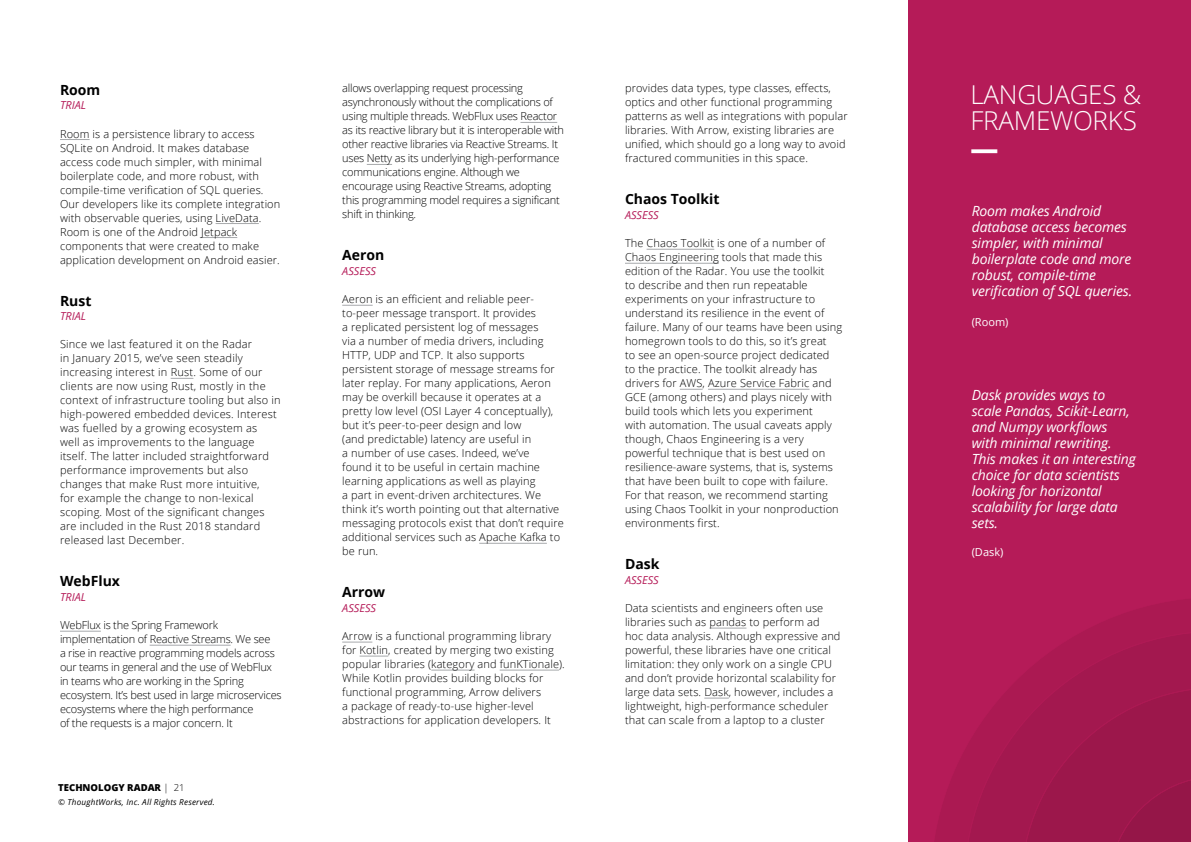
<style>
.page{position:relative;width:1191px;height:842px;background:#fff}
.page>*{position:absolute;margin:0;border:0;box-sizing:border-box;transform-origin:0 0}
.t1{font:800 28px "Open Sans";color:#fff}
.t2{font:300 26px/26px "Open Sans";letter-spacing:-.01em;color:#fff}
.t3{font:italic 14px/16px "Open Sans";letter-spacing:-.01em;color:#fff}
.t4{font:700 14px "Open Sans";color:#000}
.t5{font:300 11px/14px "Open Sans";letter-spacing:.01em;color:#000}
.t6{font:300 11px/14px "Open Sans";letter-spacing:-.02em;color:#000}
.t7{font:italic 11px "Open Sans";color:#b51b58}
.t8{font:11px "Open Sans";color:#fff}
.t9{font:800 9.5px "Open Sans";color:#000}
.t10{font:italic 8.2px "Open Sans";letter-spacing:.025em;color:#000}
.s1{font-weight:300}
</style>
<div class="page">
<div style="left:908px;top:0;width:283px;height:842px;background:#b51b58"></div>
<hr style="left:60px;top:139px;width:30px;height:1px;background:#a7a9ac">
<hr style="left:216px;top:223px;width:43px;height:1px;background:#a7a9ac">
<hr style="left:201px;top:237px;width:36px;height:1px;background:#a7a9ac">
<svg style="left:171px;top:378px;width:22px;height:1px"></svg>
<hr style="left:60px;top:631px;width:41px;height:1px;background:#a7a9ac">
<hr style="left:150px;top:645px;width:81px;height:1px;background:#a7a9ac">
<hr style="left:520px;top:122px;width:37px;height:1px;background:#a7a9ac">
<svg style="left:367px;top:164px;width:25px;height:1px"></svg>
<hr style="left:342px;top:305px;width:31px;height:1px;background:#a7a9ac">
<hr style="left:479px;top:543px;width:68px;height:1px;background:#a7a9ac">
<hr style="left:342px;top:642px;width:30px;height:1px;background:#a7a9ac">
<svg style="left:359px;top:656px;width:29px;height:1px"></svg>
<hr style="left:431px;top:670px;width:43px;height:1px;background:#a7a9ac">
<hr style="left:500px;top:670px;width:59px;height:1px;background:#a7a9ac">
<hr style="left:646px;top:249px;width:68px;height:1px;background:#a7a9ac">
<hr style="left:625px;top:263px;width:94px;height:1px;background:#a7a9ac">
<svg style="left:680px;top:389px;width:22px;height:1px"></svg>
<hr style="left:708px;top:389px;width:101px;height:1px;background:#a7a9ac">
<hr style="left:709px;top:628px;width:37px;height:1px;background:#a7a9ac">
<svg style="left:704px;top:698px;width:25px;height:1px"></svg>
<svg style="left:969px;top:633px;width:222px;height:209px;fill:#ab1952"></svg>
<div style="left:1021px;top:687px;width:170px;height:155px;background:#9c174b"></div>
<p class="t4" style="left:60px;top:80px;width:42px">Room</p>
<p class="t7" style="left:60px;top:98px;width:28px">TRIAL</p>
<p class="t5" style="left:60px;top:126px;width:222px">Room is a persistence library to access SQLite on Android. It makes database access code much simpler, with minimal boilerplate code, and more robust, with compile-time verification of SQL queries.<br>Our developers like its complete integration with observable queries, using LiveData.<br>Room is one of the Android Jetpack components that were created to make application development on Android easier.</p>
<p class="t4" style="left:60px;top:291px;width:33px">Rust</p>
<p class="t7" style="left:60px;top:308px;width:28px">TRIAL</p>
<p class="t5" style="left:60px;top:337px;width:222px">Since we last featured it on the Radar<br>in January 2015, we’ve seen steadily increasing interest in Rust. Some of our clients are now using Rust, mostly in the context of infrastructure tooling but also in high-powered embedded devices. Interest was fuelled by a growing ecosystem as<br>well as improvements to the language itself. The latter included straightforward performance improvements but also changes that make Rust more intuitive,<br>for example the change to non-lexical scoping. Most of the significant changes are included in the Rust 2018 standard released last December.</p>
<p class="t4" style="left:60px;top:571px;width:61px">WebFlux</p>
<p class="t7" style="left:60px;top:589px;width:28px">TRIAL</p>
<p class="t6" style="left:60px;top:618px;width:223px">WebFlux is the Spring Framework implementation of Reactive Streams. We see<br>a rise in reactive programming models across our teams in general and the use of WebFlux in teams who are working in the Spring ecosystem. It’s best used in large microservices ecosystems where the high performance<br>of the requests is a major concern. It</p>
<p class="t9" style="left:58px;top:780px;width:128px">TECHNOLOGY RADAR <span class="s1">| 21</span></p>
<p class="t10" style="left:58px;top:797px;width:158px">© ThoughtWorks, Inc. All Rights Reserved.</p>
<p class="t6" style="left:342px;top:81px;width:223px">allows overlapping request processing asynchronously without the complications of using multiple threads. WebFlux uses Reactor as its reactive library but it is interoperable with other reactive libraries via Reactive Streams. It uses Netty as its underlying high-performance communications engine. Although we encourage using Reactive Streams, adopting this programming model requires a significant shift in thinking.</p>
<p class="t4" style="left:342px;top:245px;width:44px">Aeron</p>
<p class="t7" style="left:342px;top:263px;width:35px">ASSESS</p>
<p class="t5" style="left:342px;top:292px;width:223px">Aeron is an efficient and reliable peer&shy;to-peer message transport. It provides<br>a replicated persistent log of messages<br>via a number of media drivers, including HTTP, UDP and TCP. It also supports persistent storage of message streams for later replay. For many applications, Aeron may be overkill because it operates at a pretty low level (OSI Layer 4 conceptually), but it’s peer-to-peer design and low<br>(and predictable) latency are useful in<br>a number of use cases. Indeed, we’ve<br>found it to be useful in certain machine learning applications as well as playing<br>a part in event-driven architectures. We think it’s worth pointing out that alternative messaging protocols exist that don’t require additional services such as Apache Kafka to be run.</p>
<p class="t4" style="left:342px;top:582px;width:45px">Arrow</p>
<p class="t7" style="left:342px;top:600px;width:35px">ASSESS</p>
<p class="t5" style="left:342px;top:629px;width:224px">Arrow is a functional programming library for Kotlin, created by merging two existing popular libraries (kategory and funKTionale).<br>While Kotlin provides building blocks for functional programming, Arrow delivers<br>a package of ready-to-use higher-level abstractions for application developers. It</p>
<p class="t5" style="left:625px;top:81px;width:224px">provides data types, type classes, effects, optics and other functional programming patterns as well as integrations with popular libraries. With Arrow, existing libraries are unified, which should go a long way to avoid fractured communities in this space.</p>
<p class="t4" style="left:625px;top:189px;width:96px">Chaos Toolkit</p>
<p class="t7" style="left:625px;top:207px;width:35px">ASSESS</p>
<p class="t5" style="left:625px;top:236px;width:219px">The Chaos Toolkit is one of a number of Chaos Engineering tools that made this edition of the Radar. You use the toolkit<br>to describe and then run repeatable experiments on your infrastructure to understand its resilience in the event of failure. Many of our teams have been using homegrown tools to do this, so it’s great<br>to see an open-source project dedicated to the practice. The toolkit already has drivers for AWS, Azure Service Fabric and GCE (among others) and plays nicely with build tools which lets you experiment<br>with automation. The usual caveats apply though, Chaos Engineering is a very powerful technique that is best used on resilience-aware systems, that is, systems that have been built to cope with failure.<br>For that reason, we recommend starting using Chaos Toolkit in your nonproduction environments first.</p>
<p class="t4" style="left:625px;top:554px;width:36px">Dask</p>
<p class="t7" style="left:625px;top:572px;width:35px">ASSESS</p>
<p class="t5" style="left:625px;top:601px;width:217px">Data scientists and engineers often use libraries such as pandas to perform ad hoc data analysis. Although expressive and powerful, these libraries have one critical limitation: they only work on a single CPU and don’t provide horizontal scalability for large data sets. Dask, however, includes a lightweight, high-performance scheduler that can scale from a laptop to a cluster</p>
<h2 class="t2" style="left:970px;top:81px;width:172px">LANGUAGES &amp;<br>FRAMEWORKS</h2>
<h1 class="t1" style="left:970px;top:127px;width:29px">—</h1>
<p class="t3" style="left:971px;top:203px;width:162px">Room makes Android database access becomes simpler, with minimal boilerplate code and more robust, compile-time verification of SQL queries.</p>
<p class="t8" style="left:971px;top:314px;width:38px">(Room)</p>
<p class="t3" style="left:971px;top:387px;width:165px">Dask provides ways to scale Pandas, Scikit-Learn, and Numpy workflows with minimal rewriting.<br>This makes it an interesting choice for data scientists looking for horizontal scalability for large data sets.</p>
<p class="t8" style="left:971px;top:544px;width:33px">(Dask)</p>
</div>
